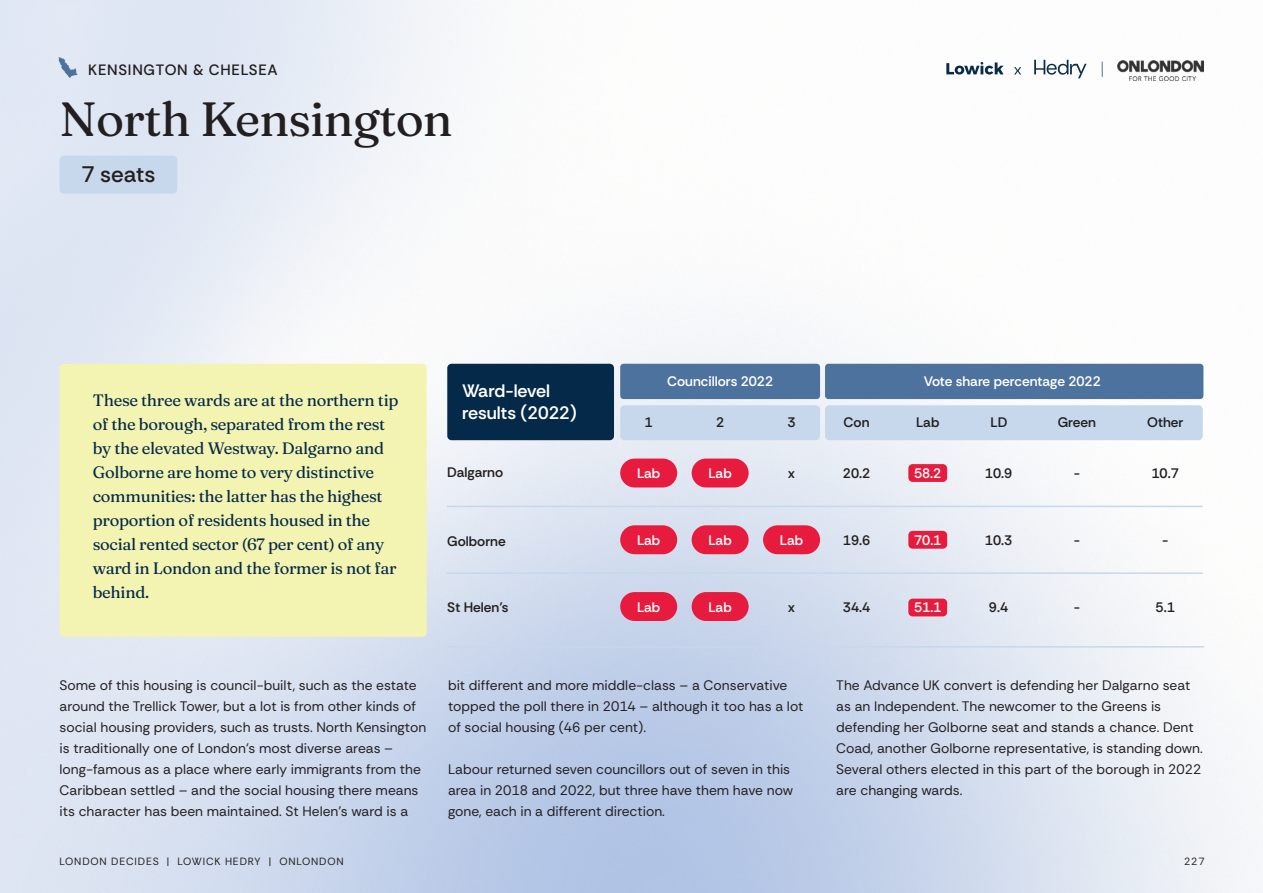
<style>
.page{position:relative;width:1263px;height:893px;background:#fff}
.page>*{position:absolute;margin:0;border:0;box-sizing:border-box;transform-origin:0 0}
.t1{font:900 48px "Fraunces 9 pt";letter-spacing:-.02em;color:#231f20}
.t2{font:500 22.5px "Rethink Sans";color:#231f20}
.t3{font:600 18px/21.6px "Rethink Sans";color:#fff}
.t4{font:900 16.5px/24px "Fraunces 9 pt";letter-spacing:-.02em;color:#052a49}
.t5{font:500 15px "Rethink Sans";letter-spacing:.05em;color:#231f20}
.t6{font:13.8px/21px "Rethink Sans";color:#231f20}
.t7{font:600 13.8px "Rethink Sans";color:#231f20}
.t8{font:600 13.8px "Rethink Sans";color:#fff}
.t9{font:10.5px "Rethink Sans";letter-spacing:.08em;color:#231f20}
</style>
<div class="page">
<img style="left:0;top:0;width:1263px;height:893px">
<svg style="left:946px;top:62px;width:58px;height:13px"></svg>
<svg style="left:1034px;top:60px;width:52px;height:18px"></svg>
<svg style="left:1014px;top:67px;width:7px;height:8px"></svg>
<img style="left:1118px;top:61px;width:85px;height:20px">
<svg style="left:1102px;top:62px;width:1px;height:15px"></svg>
<hr style="left:448px;top:646px;width:756px;height:2px;background:#c7d8ec">
<svg style="left:59px;top:57px;width:19px;height:21px"></svg>
<div style="left:447px;top:364px;width:167px;height:76px;background:#052a49;border-radius:4px"></div>
<div style="left:825px;top:364px;width:378px;height:35px;background:#4c729d;border-radius:3px"></div>
<div style="left:620px;top:364px;width:200px;height:35px;background:#4c729d;border-radius:3px"></div>
<div style="left:908px;top:464px;width:39px;height:18px;background:#e61b3d;border-radius:4px"></div>
<div style="left:692px;top:459px;width:57px;height:28px;background:#e61b3d;border-radius:14px"></div>
<div style="left:620px;top:459px;width:57px;height:28px;background:#e61b3d;border-radius:14px"></div>
<div style="left:692px;top:592px;width:57px;height:29px;background:#e61b3d;border-radius:14px"></div>
<div style="left:620px;top:592px;width:57px;height:29px;background:#e61b3d;border-radius:14px"></div>
<div style="left:908px;top:599px;width:39px;height:17px;background:#e61b3d;border-radius:4px"></div>
<div style="left:908px;top:531px;width:39px;height:18px;background:#e61b3d;border-radius:4px"></div>
<div style="left:763px;top:525px;width:57px;height:29px;background:#e61b3d;border-radius:14px"></div>
<div style="left:692px;top:525px;width:57px;height:29px;background:#e61b3d;border-radius:14px"></div>
<div style="left:620px;top:525px;width:57px;height:29px;background:#e61b3d;border-radius:14px"></div>
<div style="left:825px;top:405px;width:378px;height:35px;background:#c7d8ec;border-radius:4px"></div>
<div style="left:620px;top:405px;width:200px;height:35px;background:#c7d8ec;border-radius:4px"></div>
<hr style="left:447px;top:506px;width:756px;height:1px;background:#c7d8ec">
<hr style="left:447px;top:572px;width:756px;height:2px;background:#c7d8ec">
<div style="left:60px;top:156px;width:117px;height:38px;background:#c7d8ec;border-radius:4px"></div>
<div style="left:59px;top:364px;width:368px;height:273px;background:#f3f3b2;border-radius:4px"></div>
<p class="t5" style="left:88px;top:60px;width:191px">KENSINGTON &amp; CHELSEA</p>
<h1 class="t1" style="left:60px;top:82px;width:395px">North Kensington</h1>
<h2 class="t2" style="left:81px;top:161px;width:75px">7 seats</h2>
<p class="t4" style="left:93px;top:387px;width:307px">These three wards are at the northern tip of the borough, separated from the rest by the elevated Westway. Dalgarno and Golborne are home to very distinctive communities: the latter has the highest proportion of residents housed in the social rented sector (67 per cent) of any ward in London and the former is not far behind.</p>
<h3 class="t3" style="left:462px;top:380px;width:116px">Ward-level results (2022)</h3>
<p class="t8" style="left:667px;top:373px;width:107px">Councillors 2022</p>
<p class="t8" style="left:924px;top:373px;width:178px">Vote share percentage 2022</p>
<p class="t7" style="left:645px;top:413px;width:10px">1</p>
<p class="t7" style="left:716px;top:413px;width:10px">2</p>
<p class="t7" style="left:787px;top:413px;width:10px">3</p>
<p class="t7" style="left:843px;top:413px;width:27px">Con</p>
<p class="t7" style="left:916px;top:413px;width:25px">Lab</p>
<p class="t7" style="left:990px;top:413px;width:19px">LD</p>
<p class="t7" style="left:1058px;top:413px;width:40px">Green</p>
<p class="t7" style="left:1147px;top:413px;width:38px">Other</p>
<p class="t7" style="left:447px;top:464px;width:57px">Dalgarno</p>
<p class="t8" style="left:637px;top:465px;width:25px">Lab</p>
<p class="t8" style="left:708px;top:465px;width:25px">Lab</p>
<p class="t7" style="left:788px;top:465px;width:8px">x</p>
<p class="t7" style="left:843px;top:465px;width:29px">20.2</p>
<p class="t8" style="left:914px;top:465px;width:29px">58.2</p>
<p class="t7" style="left:985px;top:465px;width:29px">10.9</p>
<p class="t7" style="left:1074px;top:465px;width:8px">-</p>
<p class="t7" style="left:1151px;top:465px;width:29px">10.7</p>
<p class="t7" style="left:447px;top:532px;width:60px">Golborne</p>
<p class="t8" style="left:637px;top:532px;width:25px">Lab</p>
<p class="t8" style="left:708px;top:532px;width:25px">Lab</p>
<p class="t8" style="left:780px;top:532px;width:25px">Lab</p>
<p class="t7" style="left:843px;top:531px;width:29px">19.6</p>
<p class="t8" style="left:914px;top:531px;width:29px">70.1</p>
<p class="t7" style="left:985px;top:531px;width:29px">10.3</p>
<p class="t7" style="left:1074px;top:531px;width:8px">-</p>
<p class="t7" style="left:1162px;top:531px;width:8px">-</p>
<p class="t7" style="left:447px;top:599px;width:63px">St Helen’s</p>
<p class="t8" style="left:637px;top:598px;width:25px">Lab</p>
<p class="t8" style="left:708px;top:598px;width:25px">Lab</p>
<p class="t7" style="left:788px;top:599px;width:8px">x</p>
<p class="t7" style="left:843px;top:599px;width:29px">34.4</p>
<p class="t8" style="left:914px;top:599px;width:29px">51.1</p>
<p class="t7" style="left:989px;top:599px;width:21px">9.4</p>
<p class="t7" style="left:1074px;top:599px;width:8px">-</p>
<p class="t7" style="left:1155px;top:599px;width:21px">5.1</p>
<p class="t6" style="left:60px;top:674px;width:368px">Some of this housing is council-built, such as the estate around the Trellick Tower, but a lot is from other kinds of social housing providers, such as trusts. North Kensington is traditionally one of London’s most diverse areas – long-famous as a place where early immigrants from the Caribbean settled – and the social housing there means its character has been maintained. St Helen’s ward is a</p>
<p class="t6" style="left:448px;top:674px;width:357px">bit different and more middle-class – a Conservative topped the poll there in 2014 – although it too has a lot of social housing (46 per cent).</p>
<p class="t6" style="left:448px;top:758px;width:347px">Labour returned seven councillors out of seven in this area in 2018 and 2022, but three have them have now gone, each in a different direction.</p>
<p class="t6" style="left:836px;top:674px;width:368px">The Advance UK convert is defending her Dalgarno seat as an Independent. The newcomer to the Greens is defending her Golborne seat and stands a chance. Dent Coad, another Golborne representative, is standing down.<br>Several others elected in this part of the borough in 2022 are changing wards.</p>
<p class="t9" style="left:60px;top:855px;width:286px">LONDON DECIDES | LOWICK HEDRY | ONLONDON</p>
<p class="t9" style="left:1184px;top:855px;width:22px">227</p>
</div>
